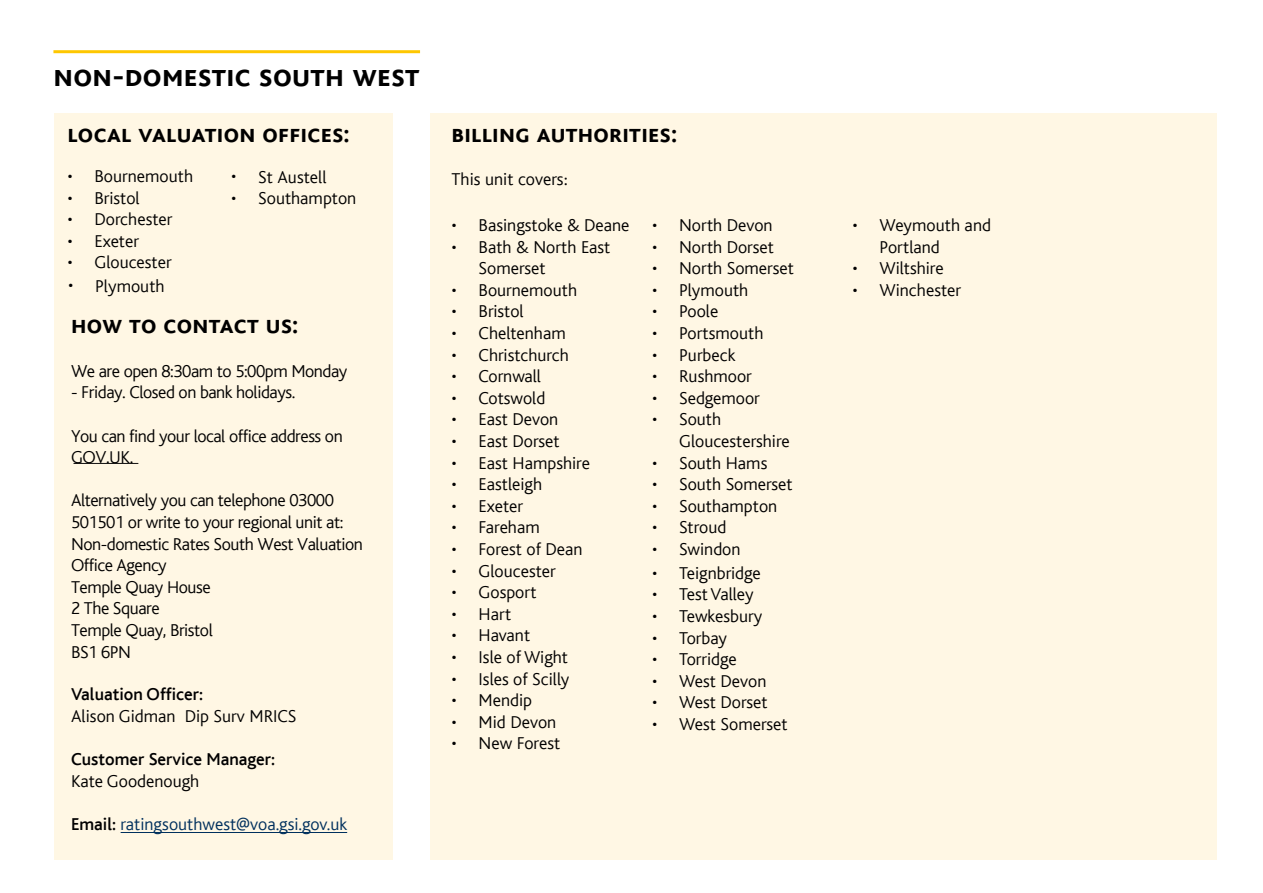
<style>
.page{position:relative;width:1263px;height:893px;background:#fff}
.page>*{position:absolute;margin:0;border:0;box-sizing:border-box;transform-origin:0 0}
.t1{font:700 33px "Bliss Caps";letter-spacing:.01em;color:#000}
.t2{font:700 27px "Bliss Caps";letter-spacing:.01em;color:#000}
.t3{font:300 18px/21.6px "Bliss";color:#000}
.t4{font:300 18px/21.6px "Bliss";letter-spacing:-.025em;color:#000}
.t5{font:500 18px "Bliss";color:#000}
.t6{font:300 18px "Bliss";color:#00305d}
.t7{font:300 18px "Bliss";color:#000}
.s1{font-style:inherit}
.s2{font-weight:500;color:#000}
.s3{font-family:"Minion Pro";font-weight:400}
</style>
<div class="page">
<div style="left:54px;top:305px;width:339px;height:555px;background:#fff7e4"></div>
<div style="left:430px;top:113px;width:787px;height:747px;background:#fff7e4"></div>
<div style="left:54px;top:113px;width:339px;height:192px;background:#fff7e4"></div>
<hr style="left:121px;top:832px;width:226px;height:1px;background:#00305d">
<hr style="left:73px;top:463px;width:65px;height:1px;background:#000">
<hr style="left:53px;top:50px;width:367px;height:3px;background:#fec700">
<h1 class="t1" style="left:53px;top:58px;width:367px">non-domestic south west</h1>
<h2 class="t2" style="left:68px;top:119px;width:284px">local valuation offices:</h2>
<p class="t3" style="left:68px;top:166px;width:127px">• Bournemouth</p>
<p class="t3" style="left:68px;top:187px;width:74px">• Bristol</p>
<p class="t3" style="left:68px;top:209px;width:106px">• Dorchester</p>
<p class="t3" style="left:68px;top:230px;width:73px">• Exeter</p>
<p class="t3" style="left:68px;top:252px;width:106px">• Gloucester</p>
<p class="t7" style="left:68px;top:277px;width:98px"><span class="s1">•</span> Plymouth</p>
<p class="t7" style="left:231px;top:167px;width:97px"><span class="s1">•</span> St Austell</p>
<p class="t7" style="left:231px;top:189px;width:127px"><span class="s1">•</span> Southampton</p>
<h2 class="t2" style="left:71px;top:310px;width:229px">how to contact us:</h2>
<p class="t4" style="left:71px;top:360px;width:278px">We are open 8:30am to 5:00pm Monday</p>
<p class="t4" style="left:71px;top:382px;width:226px">- Friday. Closed on bank holidays.</p>
<p class="t4" style="left:71px;top:425px;width:273px">You can find your local office address on<br>GOV.UK.</p>
<p class="t4" style="left:71px;top:490px;width:293px">Alternatively you can telephone 03000<br>501501 or write to your regional unit at:<br>Non-domestic Rates South West Valuation<br>Office Agency<br>Temple Quay House<br>2 The Square<br>Temple Quay, Bristol<br>BS1 6PN</p>
<p class="t5" style="left:71px;top:685px;width:133px">Valuation Officer:</p>
<p class="t3" style="left:71px;top:705px;width:227px">Alison Gidman Dip Surv MRICS</p>
<p class="t5" style="left:71px;top:750px;width:206px">Customer Service Manager:</p>
<p class="t3" style="left:71px;top:770px;width:130px">Kate Goodenough</p>
<p class="t6" style="left:71px;top:814px;width:278px"><span class="s2">Email:</span> ratingsouthwest@voa.gsi.gov.uk</p>
<h2 class="t2" style="left:452px;top:119px;width:227px">billing authorities:</h2>
<p class="t3" style="left:452px;top:169px;width:118px">This unit covers<span class="s3">:</span></p>
<p class="t3" style="left:452px;top:215px;width:179px">• Basingstoke &amp; Deane</p>
<p class="t3" style="left:479px;top:236px;width:133px;text-indent:-27px">• Bath &amp; North East<br>Somerset</p>
<p class="t3" style="left:452px;top:279px;width:127px">• Bournemouth</p>
<p class="t3" style="left:452px;top:301px;width:74px">• Bristol</p>
<p class="t3" style="left:452px;top:323px;width:116px">• Cheltenham</p>
<p class="t3" style="left:452px;top:344px;width:119px">• Christchurch</p>
<p class="t3" style="left:452px;top:366px;width:91px">• Cornwall</p>
<p class="t3" style="left:452px;top:387px;width:95px">• Cotswold</p>
<p class="t3" style="left:452px;top:409px;width:108px">• East Devon</p>
<p class="t3" style="left:452px;top:431px;width:110px">• East Dorset</p>
<p class="t3" style="left:452px;top:452px;width:140px">• East Hampshire</p>
<p class="t3" style="left:452px;top:474px;width:92px">• Eastleigh</p>
<p class="t3" style="left:452px;top:495px;width:73px">• Exeter</p>
<p class="t3" style="left:452px;top:517px;width:90px">• Fareham</p>
<p class="t3" style="left:452px;top:539px;width:133px">• Forest of Dean</p>
<p class="t3" style="left:452px;top:560px;width:106px">• Gloucester</p>
<p class="t3" style="left:452px;top:582px;width:86px">• Gosport</p>
<p class="t3" style="left:452px;top:603px;width:61px">• Hart</p>
<p class="t3" style="left:452px;top:625px;width:80px">• Havant</p>
<p class="t3" style="left:452px;top:647px;width:118px">• Isle of Wight</p>
<p class="t3" style="left:452px;top:668px;width:119px">• Isles of Scilly</p>
<p class="t3" style="left:452px;top:690px;width:82px">• Mendip</p>
<p class="t3" style="left:452px;top:711px;width:106px">• Mid Devon</p>
<p class="t3" style="left:452px;top:733px;width:110px">• New Forest</p>
<p class="t3" style="left:652px;top:215px;width:122px">• North Devon</p>
<p class="t3" style="left:652px;top:236px;width:123px">• North Dorset</p>
<p class="t3" style="left:652px;top:258px;width:143px">• North Somerset</p>
<p class="t3" style="left:652px;top:279px;width:98px">• Plymouth</p>
<p class="t3" style="left:652px;top:301px;width:68px">• Poole</p>
<p class="t3" style="left:652px;top:323px;width:113px">• Portsmouth</p>
<p class="t3" style="left:652px;top:344px;width:85px">• Purbeck</p>
<p class="t3" style="left:652px;top:366px;width:101px">• Rushmoor</p>
<p class="t3" style="left:652px;top:387px;width:109px">• Sedgemoor</p>
<p class="t3" style="left:679px;top:409px;width:112px;text-indent:-27px">• South<br>Gloucestershire</p>
<p class="t3" style="left:652px;top:452px;width:117px">• South Hams</p>
<p class="t3" style="left:652px;top:474px;width:142px">• South Somerset</p>
<p class="t3" style="left:652px;top:495px;width:127px">• Southampton</p>
<p class="t3" style="left:652px;top:517px;width:76px">• Stroud</p>
<p class="t3" style="left:652px;top:539px;width:90px">• Swindon</p>
<p class="t3" style="left:652px;top:562px;width:110px">• Teignbridge</p>
<p class="t3" style="left:652px;top:584px;width:103px">• Test Valley</p>
<p class="t3" style="left:652px;top:606px;width:112px">• Tewkesbury</p>
<p class="t3" style="left:652px;top:627px;width:77px">• Torbay</p>
<p class="t3" style="left:652px;top:649px;width:86px">• Torridge</p>
<p class="t3" style="left:652px;top:670px;width:116px">• West Devon</p>
<p class="t3" style="left:652px;top:692px;width:117px">• West Dorset</p>
<p class="t3" style="left:652px;top:714px;width:137px">• West Somerset</p>
<p class="t3" style="left:880px;top:215px;width:113px;text-indent:-27px">• Weymouth and<br>Portland</p>
<p class="t3" style="left:853px;top:258px;width:93px">• Wiltshire</p>
<p class="t3" style="left:853px;top:279px;width:110px">• Winchester</p>
</div>
